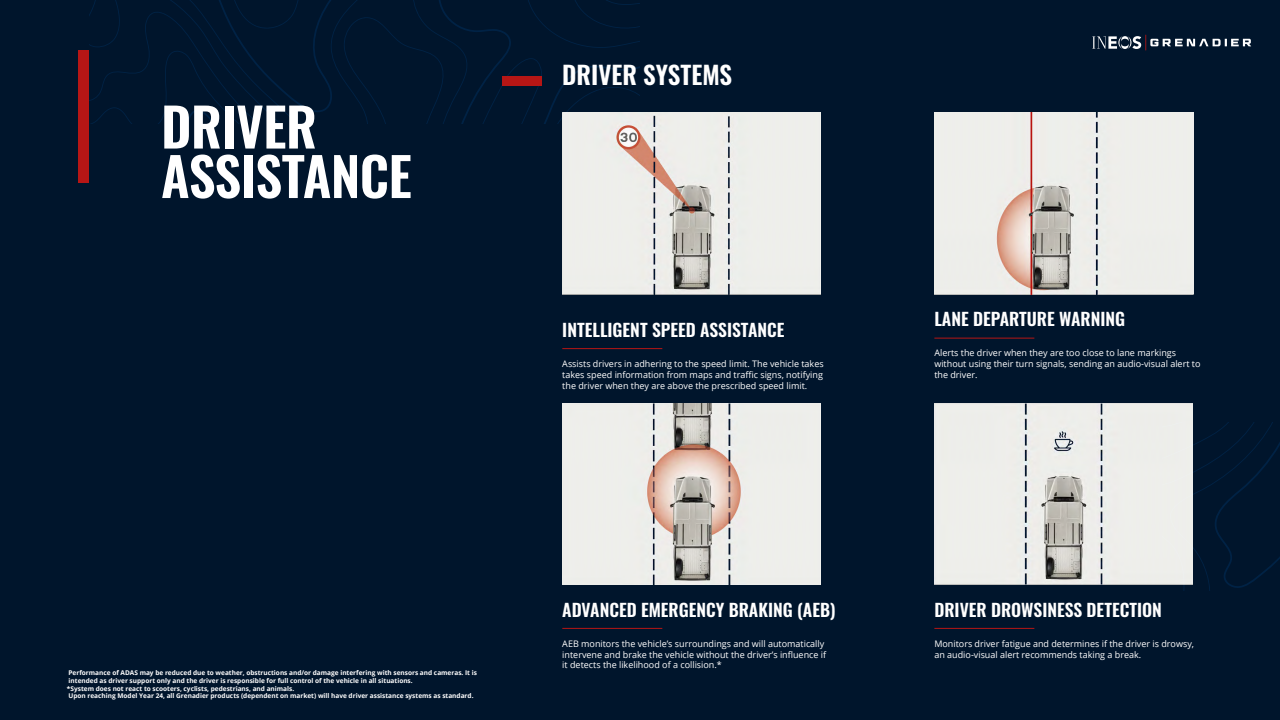
<style>
.page{position:relative;width:1280px;height:720px;background:#00152c}
.page>*{position:absolute;margin:0;border:0;box-sizing:border-box;transform-origin:0 0}
.t1{font:600 53.05px/49.5px "Oswald";letter-spacing:-.01em;color:#fff}
.t2{font:600 25px "Oswald";color:#fff}
.t3{font:600 17.5px "Oswald";color:#fff}
.t4{font:9px/10.8px "Open Sans";color:#fff}
.t5{font:700 6.5px/7.8px "Open Sans";color:#fff}
</style>
<div class="page">
<img style="left:562px;top:113px;width:258px;height:181px">
<img style="left:934px;top:403px;width:259px;height:182px">
<img style="left:935px;top:113px;width:258px;height:181px">
<hr style="left:562px;top:628px;width:100px;height:1px;background:#b61615">
<hr style="left:562px;top:348px;width:100px;height:1px;background:#b61615">
<hr style="left:934px;top:628px;width:100px;height:1px;background:#b61615">
<hr style="left:934px;top:338px;width:100px;height:1px;background:#b61615">
<img style="left:562px;top:403px;width:259px;height:182px">
<svg style="left:414px;top:0;width:226px;height:124px"></svg>
<svg style="left:89px;top:0;width:298px;height:124px"></svg>
<svg style="left:1162px;top:422px;width:118px;height:169px"></svg>
<div style="left:502px;top:76px;width:40px;height:10px;background:#b61615"></div>
<div style="left:79px;top:51px;width:10px;height:132px;background:#b61615"></div>
<svg style="left:1092px;top:35px;width:159px;height:15px"></svg>
<h1 class="t1" style="left:161px;top:105px;width:252px">DRIVER<br>ASSISTANCE</h1>
<p class="t5" style="left:67px;top:669px;width:412px">Performance of ADAS may be reduced due to weather, obstructions and/or damage interfering with sensors and cameras. It is intended as driver support only and the driver is responsible for full control of the vehicle in all situations.<br>*System does not react to scooters, cyclists, pedestrians, and animals.<br>Upon reaching Model Year 24, all Grenadier products (dependent on market) will have driver assistance systems as standard.</p>
<h2 class="t2" style="left:562px;top:62px;width:171px">DRIVER SYSTEMS</h2>
<h3 class="t3" style="left:562px;top:321px;width:224px">INTELLIGENT SPEED ASSISTANCE</h3>
<p class="t4" style="left:562px;top:358px;width:263px;text-align:justify">Assists drivers in adhering to the speed limit. The vehicle takes takes speed information from maps and traffic signs, notifying the driver when they are above the prescribed speed limit.</p>
<h3 class="t3" style="left:562px;top:600px;width:275px">ADVANCED EMERGENCY BRAKING (AEB)</h3>
<p class="t4" style="left:562px;top:638px;width:265px">AEB monitors the vehicle’s surroundings and will automatically intervene and brake the vehicle without the driver’s influence if it detects the likelihood of a collision.*</p>
<h3 class="t3" style="left:934px;top:310px;width:192px">LANE DEPARTURE WARNING</h3>
<p class="t4" style="left:934px;top:348px;width:268px">Alerts the driver when they are too close to lane markings without using their turn signals, sending an audio-visual alert to the driver.</p>
<h3 class="t3" style="left:934px;top:600px;width:229px">DRIVER DROWSINESS DETECTION</h3>
<p class="t4" style="left:934px;top:638px;width:261px">Monitors driver fatigue and determines if the driver is drowsy, an audio-visual alert recommends taking a break.</p>
</div>
